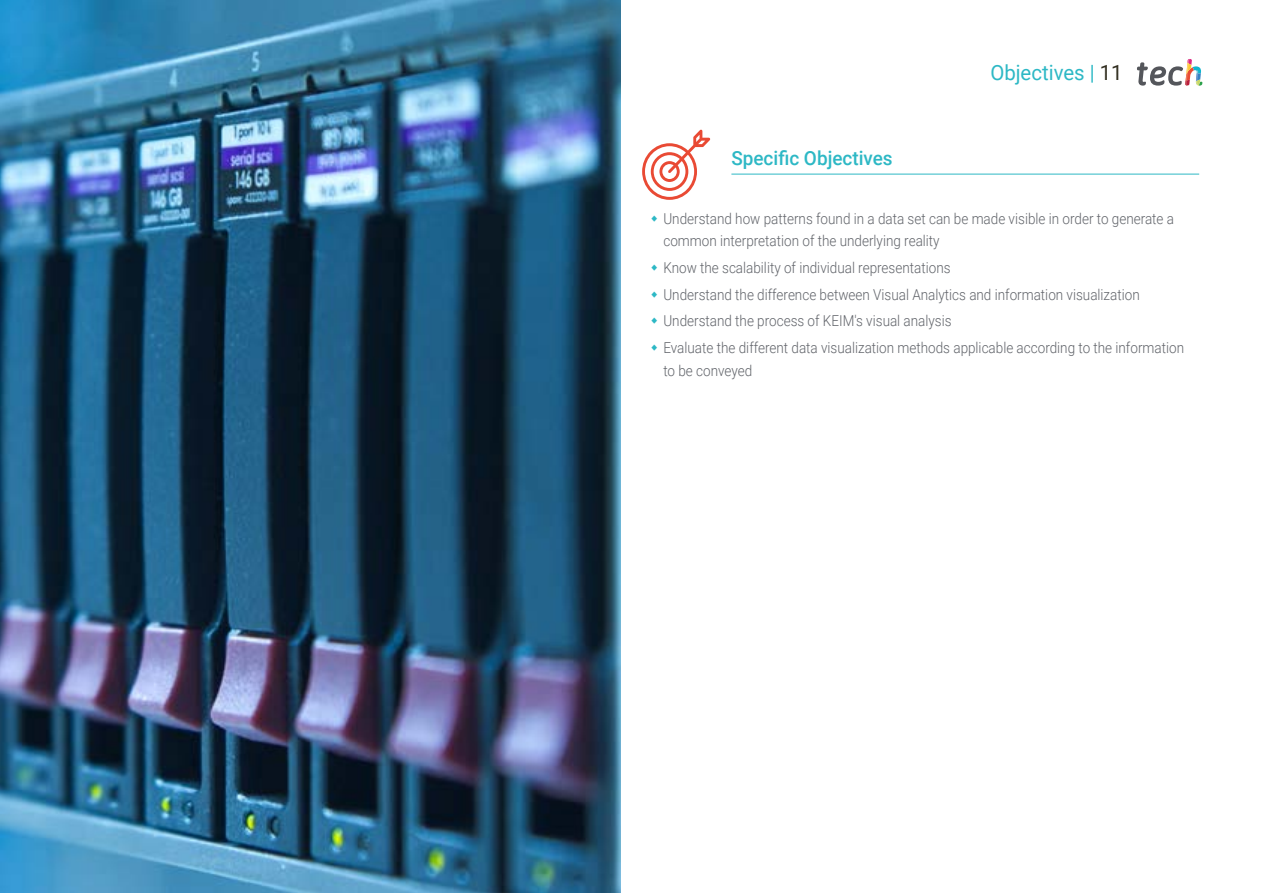
<style>
.page{position:relative;width:1263px;height:893px;background:#fff}
.page>*{position:absolute;margin:0;border:0;box-sizing:border-box;transform-origin:0 0}
.t1{font:21px "Roboto";color:#2db8c5}
.t2{font:500 19.5px "Roboto";color:#2db8c5}
.t3{font:300 15px/26.7px "Roboto";color:#61646a;scale:.9 1}
.s1{color:#312e20}
</style>
<div class="page">
<hr style="left:731px;top:174px;width:468px;height:1px;background:#2db8c5">
<svg style="left:642px;top:130px;width:68px;height:70px"></svg>
<svg style="left:1137px;top:59px;width:65px;height:27px"></svg>
<img style="left:0;top:0;width:621px;height:893px">
<h2 class="t2" style="left:731px;top:145px;width:163px">Specific Objectives</h2>
<h1 class="t1" style="left:990px;top:57px;width:134px">Objectives | <span class="s1">11</span></h1>
<p class="t3" style="left:663px;top:207px;width:569px;line-height:22.5px">Understand how patterns found in a data set can be made visible in order to generate a common interpretation of the underlying reality</p>
<p class="t3" style="left:663px;top:254px;width:580px">Know the scalability of individual representations<br>Understand the difference between Visual Analytics and information visualization Understand the process of KEIM's visual analysis<br>Evaluate the different data visualization methods applicable according to the information</p>
<p class="t3" style="left:663px;top:356px;width:100px">to be conveyed</p>
</div>
